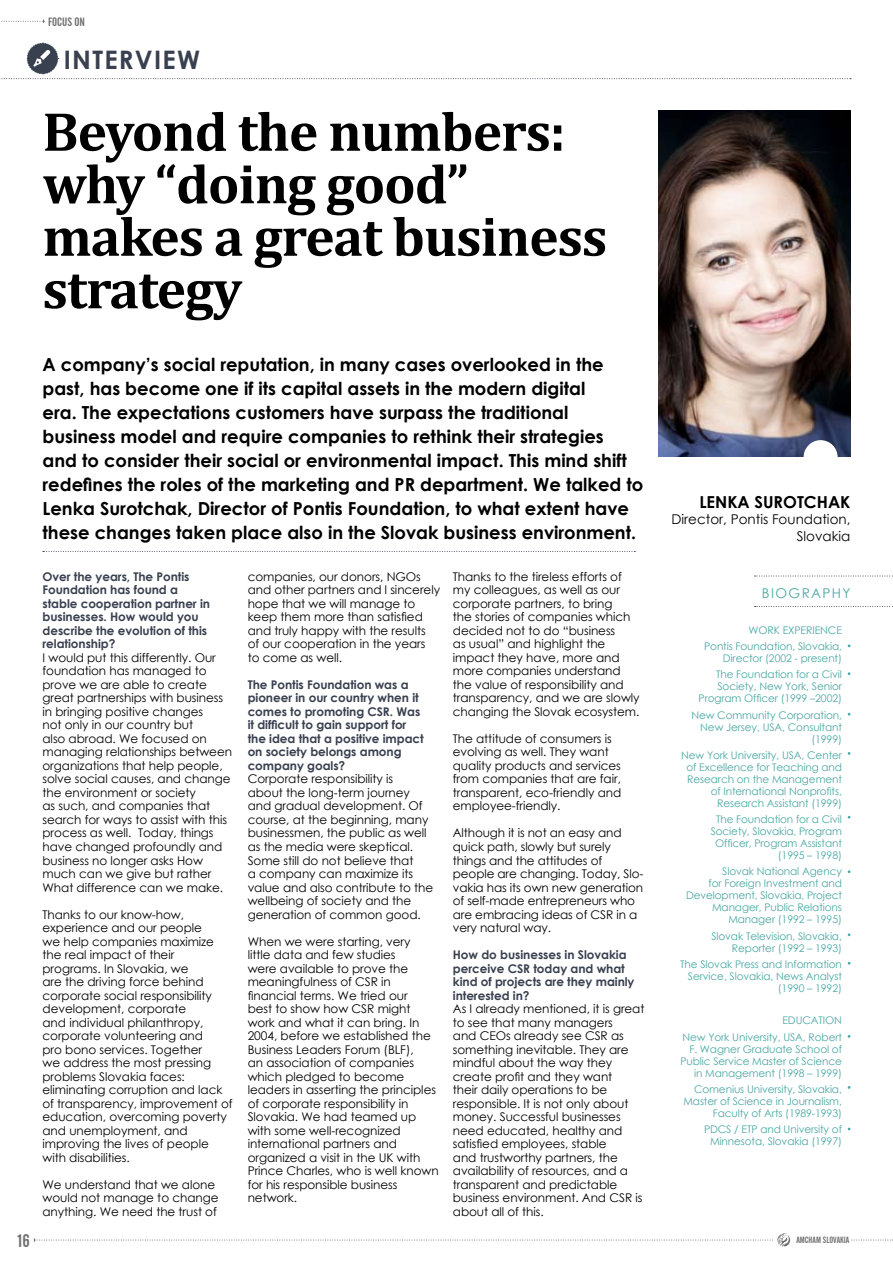
<style>
.page{position:relative;width:893px;height:1263px;background:#fff}
.page>*{position:absolute;margin:0;border:0;box-sizing:border-box;transform-origin:0 0}
.t1{font:700 55.5px/52.5px "Cambria";letter-spacing:-.02em;color:#000}
.t2{font:700 25.5px "Century Gothic";letter-spacing:.05em;color:#39404f}
.t3{font:700 18px/24px "Century Gothic";color:#000}
.t4{font:18px "Alternate Gothic No 2 BT";color:#6f6f6f}
.t5{font:700 16.5px "Century Gothic";color:#000}
.t6{font:13.5px/16.5px "Century Gothic";color:#000;text-align:right}
.t7{font:13.5px "Century Gothic";letter-spacing:.1em;color:#4aa8a4}
.t8{font:12px/13.5px "Century Gothic";letter-spacing:-.005em;color:#000}
.t9{font:700 12px/13.5px "Century Gothic";letter-spacing:-.005em;color:#39404f}
.t10{font:12px "Alternate Gothic No 2 BT";color:#6f6f6f}
.t11{font:10.5px/12px "Century Gothic";letter-spacing:-.01em;color:#4aa8a4;text-align:right}
.t12{font:9px "Alternate Gothic No 2 BT";color:#6f6f6f}
</style>
<div class="page">
<svg style="left:34px;top:1234px;width:859px;height:12px"></svg>
<svg style="left:1px;top:20px;width:43px;height:3px"></svg>
<svg style="left:1px;top:42px;width:850px;height:37px"></svg>
<svg style="left:43px;top:551px;width:592px;height:1px"></svg>
<img style="left:658px;top:111px;width:192px;height:345px">
<div style="left:804px;top:440px;width:34px;height:34px;background:#fff;border-radius:50%"></div>
<svg style="left:755px;top:576px;width:138px;height:1px"></svg>
<svg style="left:755px;top:606px;width:138px;height:1px"></svg>
<p class="t10" style="left:48px;top:15px;width:38px">FOCUS ON</p>
<h2 class="t2" style="left:64px;top:40px;width:138px">interview</h2>
<h1 class="t1" style="left:43px;top:104px;width:566px">Beyond the numbers: why “doing good” makes a great business strategy</h1>
<p class="t3" style="left:43px;top:351px;width:602px">A company’s social reputation, in many cases overlooked in the past, has become one if its capital assets in the modern digital<br>era. The expectations customers have surpass the traditional business model and require companies to rethink their strategies<br>and to consider their social or environmental impact. This mind shift redefines the roles of the marketing and PR department. We talked to Lenka Surotchak, Director of Pontis Foundation, to what extent have these changes taken place also in the Slovak business environment.</p>
<p class="t9" style="left:43px;top:569px;width:169px">Over the years, The Pontis<br>Foundation has found a stable cooperation partner in businesses. How would you describe the evolution of this relationship?</p>
<p class="t8" style="left:43px;top:651px;width:191px">I would put this differently. Our foundation has managed to prove we are able to create great partnerships with business in bringing positive changes<br>not only in our country but<br>also abroad. We focused on managing relationships between organizations that help people, solve social causes, and change the environment or society<br>as such, and companies that search for ways to assist with this process as well. Today, things have changed profoundly and business no longer asks How much can we give but rather<br>What difference can we make.</p>
<p class="t8" style="left:43px;top:907px;width:192px">Thanks to our know-how, experience and our people<br>we help companies maximize the real impact of their programs. In Slovakia, we<br>are the driving force behind corporate social responsibility development, corporate<br>and individual philanthropy, corporate volunteering and<br>pro bono services. Together<br>we address the most pressing problems Slovakia faces: eliminating corruption and lack of transparency, improvement of education, overcoming poverty and unemployment, and improving the lives of people with disabilities.</p>
<p class="t8" style="left:43px;top:1177px;width:178px">We understand that we alone would not manage to change anything. We need the trust of</p>
<p class="t8" style="left:248px;top:570px;width:194px">companies, our donors, NGOs and other partners and I sincerely hope that we will manage to keep them more than satisfied and truly happy with the results of our cooperation in the years to come as well.</p>
<p class="t9" style="left:248px;top:677px;width:178px">The Pontis Foundation was a pioneer in our country when it comes to promoting CSR. Was it difficult to gain support for the idea that a positive impact on society belongs among company goals?</p>
<p class="t8" style="left:248px;top:772px;width:187px">Corporate responsibility is<br>about the long-term journey and gradual development. Of course, at the beginning, many businessmen, the public as well as the media were skeptical.<br>Some still do not believe that<br>a company can maximize its value and also contribute to the wellbeing of society and the generation of common good.</p>
<p class="t8" style="left:248px;top:934px;width:193px">When we were starting, very<br>little data and few studies<br>were available to prove the meaningfulness of CSR in financial terms. We tried our<br>best to show how CSR might work and what it can bring. In<br>2004, before we established the<br>Business Leaders Forum (BLF),<br>an association of companies which pledged to become leaders in asserting the principles of corporate responsibility in<br>Slovakia. We had teamed up with some well-recognized international partners and organized a visit in the UK with<br>Prince Charles, who is well known for his responsible business network.</p>
<p class="t8" style="left:453px;top:570px;width:188px">Thanks to the tireless efforts of my colleagues, as well as our corporate partners, to bring<br>the stories of companies which decided not to do “business<br>as usual” and highlight the impact they have, more and more companies understand the value of responsibility and transparency, and we are slowly changing the Slovak ecosystem.</p>
<p class="t8" style="left:453px;top:732px;width:170px">The attitude of consumers is evolving as well. They want quality products and services from companies that are fair, transparent, eco-friendly and employee-friendly.</p>
<p class="t8" style="left:453px;top:826px;width:192px">Although it is not an easy and quick path, slowly but surely things and the attitudes of people are changing. Today, Slo&shy;vakia has its own new generation of self-made entrepreneurs who are embracing ideas of CSR in a very natural way.</p>
<p class="t9" style="left:453px;top:947px;width:183px">How do businesses in Slovakia perceive CSR today and what kind of projects are they mainly interested in?</p>
<p class="t8" style="left:453px;top:1002px;width:193px">As I already mentioned, it is great to see that many managers<br>and CEOs already see CSR as something inevitable. They are mindful about the way they create profit and they want<br>their daily operations to be responsible. It is not only about money. Successful businesses need educated, healthy and satisfied employees, stable<br>and trustworthy partners, the availability of resources, and a transparent and predictable business environment. And CSR is about all of this.</p>
<h3 class="t5" style="left:699px;top:489px;width:118px">lenka surotcha</h3>
<h3 class="t5" style="left:840px;top:489px;width:12px">k</h3>
<p class="t6" style="left:671px;top:511px;width:180px">Director, Pontis Foundation,<br>Slovakia</p>
<p class="t7" style="left:762px;top:583px;width:90px">BIOGRAPHY</p>
<p class="t11" style="left:748px;top:624px;width:18px">Work</p>
<p class="t11" style="left:704px;top:622px;width:139px;line-height:16.2px;text-align:left;text-indent:79px">Experience<br>Pontis Foundation, Slovakia,</p>
<p class="t11" style="left:716px;top:650px;width:127px;line-height:16.2px">Director (2002 - present)<br>The Foundation for a Civil</p>
<p class="t11" style="left:699px;top:680px;width:145px">Society, New York, Senior<br>Program Officer (1999 –2002)</p>
<p class="t11" style="left:691px;top:709px;width:152px">New Community Corporation,<br>New Jersey, USA, Consultant (1999)</p>
<p class="t11" style="left:681px;top:749px;width:162px">New York University, USA, Center of Excellence for Teaching and<br>Research on the Management of International Nonprofits,<br>Research Assistant (1999)</p>
<p class="t11" style="left:711px;top:813px;width:133px">The Foundation for a Civil<br>Society, Slovakia, Program<br>Officer, Program Assistant (1995 – 1998)</p>
<p class="t11" style="left:686px;top:865px;width:157px">Slovak National Agency<br>for Foreign Investment and<br>Development, Slovakia, Project<br>Manager, Public Relations<br>Manager (1992 – 1995)</p>
<p class="t11" style="left:711px;top:930px;width:132px">Slovak Television, Slovakia,<br>Reporter (1992 – 1993)</p>
<p class="t11" style="left:680px;top:958px;width:163px">The Slovak Press and Information<br>Service, Slovakia, News Analyst (1990 – 1992)</p>
<p class="t11" style="left:683px;top:1012px;width:161px;line-height:16.2px;text-align:left;text-indent:100px">Education<br>New York University, USA, Robert</p>
<p class="t11" style="left:680px;top:1043px;width:163px">F. Wagner Graduate School of<br>Public Service Master of Science in Management (1998 – 1999)</p>
<p class="t11" style="left:683px;top:1083px;width:160px">Comenius University, Slovakia,<br>Master of Science in Journalism,<br>Faculty of Arts (1989-1993)</p>
<p class="t11" style="left:704px;top:1123px;width:139px;text-align:center">PDCS / ETP and University of<br>Minnesota, Slovakia (1997)</p>
<h3 class="t4" style="left:18px;top:1231px;width:13px">16</h3>
<p class="t12" style="left:796px;top:1235px;width:54px">AMCHAM SLOVAKIA</p>
</div>
